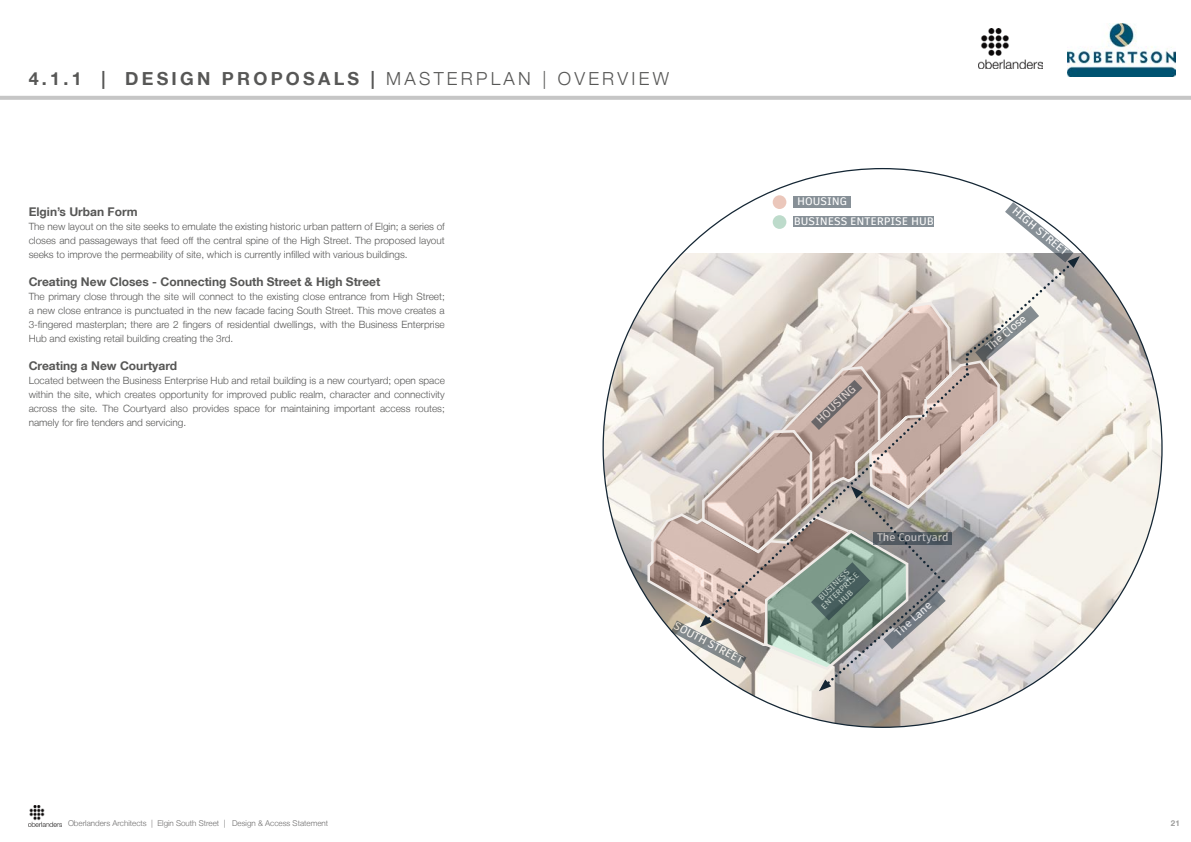
<style>
.page{position:relative;width:1191px;height:842px;background:#fff}
.page>*{position:absolute;margin:0;border:0;box-sizing:border-box;transform-origin:0 0}
.t1{font:700 18px "Helvetica Neue LT";letter-spacing:.18em;color:#575756}
.t2{font:700 12px "Helvetica Neue LT";color:#575756}
.t3{font:500 10.8px "Artifakt Element";color:#fff}
.t4{font:300 10px/14px "Helvetica Neue LT";color:#575756;text-align:justify}
.t5{font:500 8.1px/8.5px "Artifakt Element";color:#fff;text-align:center}
.t6{font:300 8px "Helvetica Neue LT";color:#706f6f}
.t7{font:700 8px "Helvetica Neue LT";color:#9d9d9c}
.s1{font-weight:300}
</style>
<div class="page">
<hr style="left:0;top:96px;width:1191px;height:4px;background:#c6c6c6">
<img style="left:28px;top:806px;width:33px;height:20px">
<img style="left:1067px;top:23px;width:108px;height:53px">
<img style="left:604px;top:253px;width:558px;height:474px">
<svg style="left:700px;top:300px;width:301px;height:255px;background:#dcd2cb"></svg>
<div style="left:793px;top:216px;width:141px;height:11px;background:#879097"></div>
<div style="left:793px;top:196px;width:58px;height:12px;background:#879097"></div>
<svg style="left:945px;top:372px;width:23px;height:250px;background:#c0b7b4"></svg>
<svg style="left:965px;top:202px;width:114px;height:174px"></svg>
<svg style="left:645px;top:365px;width:300px;height:326px;background:#bab2ac"></svg>
<div style="left:772px;top:195px;width:14px;height:14px;background:#ebc7bb;border-radius:50%"></div>
<div style="left:772px;top:215px;width:14px;height:14px;background:#bddbcb;border-radius:50%"></div>
<img style="left:978px;top:28px;width:64px;height:41px">
<h1 class="t1" style="left:29px;top:67px;width:642px">4.1.1 | DESIGN PROPOSALS | <span class="s1">MASTERPLAN | OVERVIEW</span></h1>
<p class="t2" style="left:29px;top:205px;width:110px">Elgin’s Urban Form</p>
<p class="t4" style="left:29px;top:219px;width:417px">The new layout on the site seeks to emulate the existing historic urban pattern of Elgin; a series of closes and passageways that feed off the central spine of the High Street. The proposed layout seeks to improve the permeability of site, which is currently infilled with various buildings.</p>
<p class="t2" style="left:29px;top:275px;width:353px">Creating New Closes - Connecting South Street &amp; High Street</p>
<p class="t4" style="left:29px;top:289px;width:418px">The primary close through the site will connect to the existing close entrance from High Street; a new close entrance is punctuated in the new facade facing South Street. This move creates a 3-fingered masterplan; there are 2 fingers of residential dwellings, with the Business Enterprise Hub and existing retail building creating the 3rd.</p>
<p class="t2" style="left:29px;top:359px;width:150px">Creating a New Courtyard</p>
<p class="t4" style="left:29px;top:373px;width:418px">Located between the Business Enterprise Hub and retail building is a new courtyard; open space within the site, which creates opportunity for improved public realm, character and connectivity across the site. The Courtyard also provides space for maintaining important access routes; namely for fire tenders and servicing.</p>
<p class="t3" style="left:678px;top:618px;width:78px;rotate:28deg">SOUTH STREET</p>
<p class="t3" style="left:797px;top:194px;width:51px">HOUSING</p>
<p class="t3" style="left:793px;top:214px;width:141px">BUSINESS ENTERPISE HUB</p>
<p class="t3" style="left:812px;top:416px;width:51px;rotate:-44deg">HOUSING</p>
<p class="t3" style="left:1018px;top:203px;width:70px;rotate:40deg">HIGH STREET</p>
<p class="t3" style="left:982px;top:343px;width:50px;rotate:-40deg">The Close</p>
<p class="t5" style="left:813px;top:598px;width:50px;rotate:-44deg">BUSINESS<br>ENTERPRISE<br>HUB</p>
<p class="t3" style="left:877px;top:529px;width:73px">The Courtyard</p>
<p class="t3" style="left:891px;top:628px;width:47px;rotate:-42deg">The Lane</p>
<p class="t6" style="left:68px;top:818px;width:262px">Oberlanders Architects | Elgin South Street | Design &amp; Access Statement</p>
<p class="t7" style="left:1170px;top:818px;width:10px">21</p>
</div>
